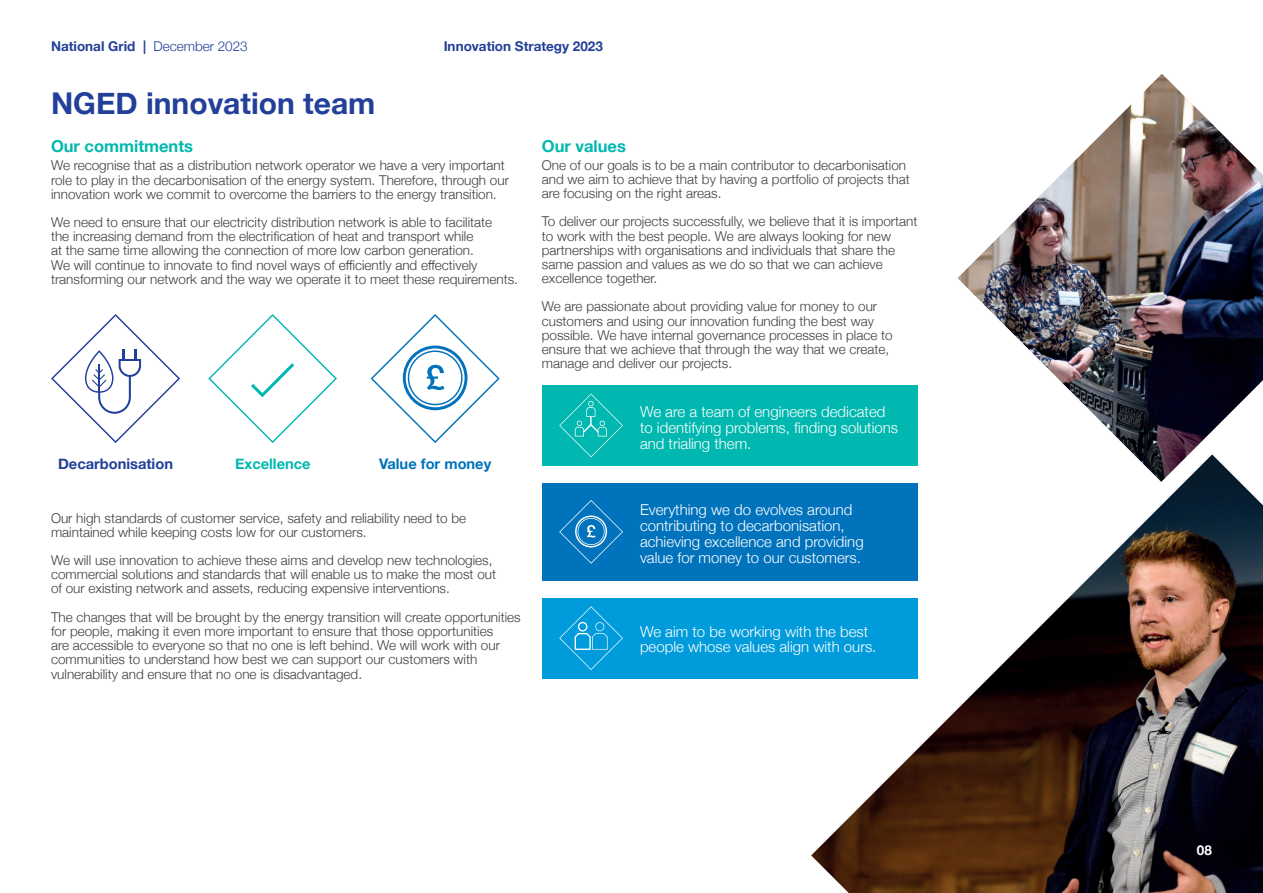
<style>
.page{position:relative;width:1263px;height:893px;background:#fff}
.page>*{position:absolute;margin:0;border:0;box-sizing:border-box;transform-origin:0 0}
.t1{font:700 30px "Helvetica Neue";color:#223f99}
.t2{font:700 16.5px "Helvetica Neue";color:#00b8af}
.t3{font:300 15px/15.8px "Helvetica Neue";color:#fff}
.t4{font:700 14.7px "Helvetica Neue";color:#223f99}
.t5{font:700 14.7px "Helvetica Neue";color:#0073bc}
.t6{font:700 14.7px "Helvetica Neue";color:#00b8af}
.t7{font:300 13.5px/14.1px "Helvetica Neue";color:#3e3e3f}
.t8{font:700 13.5px "Helvetica Neue";color:#223f99}
.t9{font:700 13.5px "Helvetica Neue";color:#fff}
.s1{font-weight:300}
</style>
<div class="page">
<img style="left:811px;top:454px;width:452px;height:439px">
<img style="left:957px;top:74px;width:306px;height:408px">
<svg style="left:51px;top:314px;width:129px;height:129px"></svg>
<svg style="left:208px;top:314px;width:129px;height:129px"></svg>
<svg style="left:371px;top:314px;width:129px;height:129px"></svg>
<div style="left:542px;top:385px;width:375px;height:81px;background:#00b8af"></div>
<div style="left:542px;top:483px;width:375px;height:98px;background:#0073bc"></div>
<div style="left:542px;top:598px;width:375px;height:80px;background:#009bdb"></div>
<svg style="left:559px;top:500px;width:64px;height:64px"></svg>
<svg style="left:559px;top:394px;width:64px;height:63px"></svg>
<svg style="left:559px;top:606px;width:64px;height:64px"></svg>
<p class="t8" style="left:51px;top:36px;width:198px">National Grid | <span class="s1">December 2023</span></p>
<p class="t8" style="left:444px;top:36px;width:161px">Innovation Strategy 2023</p>
<h1 class="t1" style="left:51px;top:80px;width:326px">NGED innovation team</h1>
<p class="t2" style="left:51px;top:134px;width:144px">Our commitments</p>
<p class="t7" style="left:51px;top:158px;width:459px">We recognise that as a distribution network operator we have a very important role to play in the decarbonisation of the energy system. Therefore, through our innovation work we commit to overcome the barriers to the energy transition.</p>
<p class="t7" style="left:51px;top:214px;width:468px">We need to ensure that our electricity distribution network is able to facilitate<br>the increasing demand from the electrification of heat and transport while<br>at the same time allowing the connection of more low carbon generation.<br>We will continue to innovate to find novel ways of efficiently and effectively transforming our network and the way we operate it to meet these requirements.</p>
<p class="t4" style="left:58px;top:453px;width:116px">Decarbonisation</p>
<p class="t6" style="left:235px;top:453px;width:77px">Excellence</p>
<p class="t5" style="left:379px;top:453px;width:114px">Value for money</p>
<p class="t7" style="left:51px;top:510px;width:417px">Our high standards of customer service, safety and reliability need to be maintained while keeping costs low for our customers.</p>
<p class="t7" style="left:51px;top:552px;width:447px">We will use innovation to achieve these aims and develop new technologies, commercial solutions and standards that will enable us to make the most out of our existing network and assets, reducing expensive interventions.</p>
<p class="t7" style="left:51px;top:609px;width:471px">The changes that will be brought by the energy transition will create opportunities for people, making it even more important to ensure that those opportunities<br>are accessible to everyone so that no one is left behind. We will work with our communities to understand how best we can support our customers with vulnerability and ensure that no one is disadvantaged.</p>
<p class="t2" style="left:542px;top:133px;width:86px">Our values</p>
<p class="t7" style="left:542px;top:157px;width:369px">One of our goals is to be a main contributor to decarbonisation and we aim to achieve that by having a portfolio of projects that are focusing on the right areas.</p>
<p class="t7" style="left:542px;top:213px;width:377px">To deliver our projects successfully, we believe that it is important to work with the best people. We are always looking for new partnerships with organisations and individuals that share the same passion and values as we do so that we can achieve excellence together.</p>
<p class="t7" style="left:542px;top:299px;width:352px">We are passionate about providing value for money to our customers and using our innovation funding the best way possible. We have internal governance processes in place to ensure that we achieve that through the way that we create, manage and deliver our projects.</p>
<p class="t3" style="left:640px;top:403px;width:260px">We are a team of engineers dedicated to identifying problems, finding solutions and trialing them.</p>
<p class="t3" style="left:640px;top:501px;width:225px">Everything we do evolves around contributing to decarbonisation, achieving excellence and providing value for money to our customers.</p>
<p class="t3" style="left:640px;top:622px;width:238px">We aim to be working with the best people whose values align with ours.</p>
<p class="t9" style="left:1197px;top:840px;width:17px">08</p>
</div>
